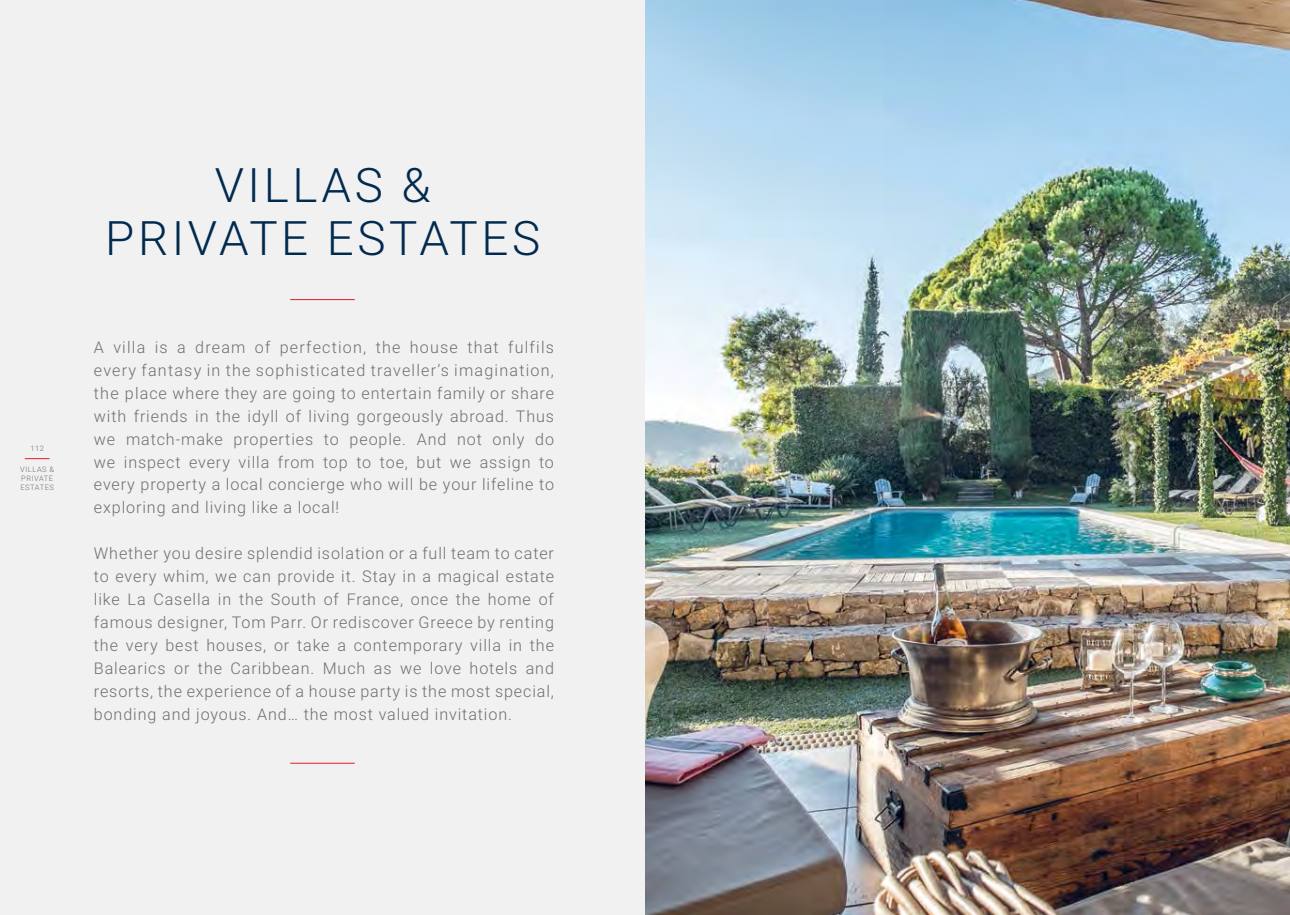
<style>
.page{position:relative;width:1290px;height:915px;background:#fff}
.page>*{position:absolute;margin:0;border:0;box-sizing:border-box;transform-origin:0 0}
.t1{font:300 47.5px/52.5px "Roboto";letter-spacing:.075em;color:#002a4e;text-align:center}
.t2{font:300 16.12px/22.9px "Roboto";letter-spacing:.055em;color:#6d6e71;text-align:justify}
.t3{font:300 7.5px/9px "Roboto";letter-spacing:.075em;color:#6d6e71}
</style>
<div class="page">
<div style="left:0;top:0;width:645px;height:914px;background:#f1f1f2"></div>
<svg style="left:25px;top:458px;width:25px;height:1px"></svg>
<img style="left:645px;top:0;width:645px;height:914px">
<hr style="left:290px;top:299px;width:65px;height:1px;background:#de1c28">
<hr style="left:290px;top:762px;width:65px;height:1px;background:#de1c28">
<p class="t3" style="left:30px;top:443px;width:15px">112</p>
<p class="t3" style="left:20px;top:464px;width:36px">VILLAS &amp;<br>PRIVATE<br>ESTATES</p>
<h1 class="t1" style="left:105px;top:157px;width:436px">VILLAS &amp;<br>PRIVATE ESTATES</h1>
<p class="t2" style="left:94px;top:335px;width:462px">A villa is a dream of perfection, the house that fulfils every fantasy in the sophisticated traveller’s imagination, the place where they are going to entertain family or share with friends in the idyll of living gorgeously abroad. Thus we match-make properties to people. And not only do we inspect every villa from top to toe, but we assign to every property a local concierge who will be your lifeline to exploring and living like a local!</p>
<p class="t2" style="left:94px;top:541px;width:462px">Whether you desire splendid isolation or a full team to cater to every whim, we can provide it. Stay in a magical estate like La Casella in the South of France, once the home of famous designer, Tom Parr. Or rediscover Greece by renting the very best houses, or take a contemporary villa in the Balearics or the Caribbean. Much as we love hotels and resorts, the experience of a house party is the most special, bonding and joyous. And… the most valued invitation.</p>
</div>
